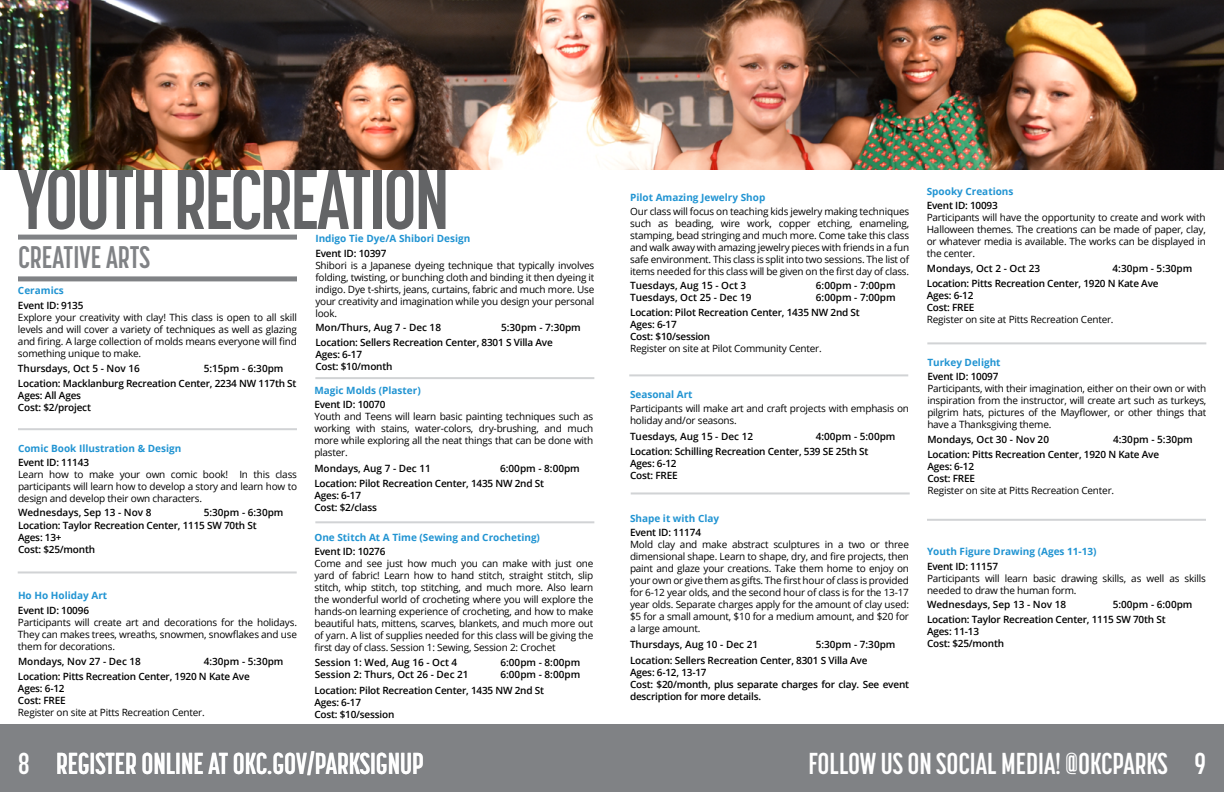
<style>
.page{position:relative;width:1224px;height:792px;background:#fff}
.page>*{position:absolute;margin:0;border:0;box-sizing:border-box;transform-origin:0 0}
.t1{font:700 85px "Korolev Compressed";letter-spacing:-.03em;color:#636466}
.t2{font:700 31px "Korolev Compressed";color:#808285}
.t3{font:700 30px "Korolev Compressed";color:#fff}
.t4{font:10px/12px "Open Sans";letter-spacing:-.02em;color:#000;text-align:justify}
.t5{font:600 10px/12px "Open Sans";letter-spacing:-.02em;color:#000}
.t6{font:600 10px/12px "Open Sans";color:#000}
.t7{font:700 10px "Open Sans";color:#2194d2}
</style>
<div class="page">
<div style="left:612px;top:724px;width:612px;height:68px;background:#808285"></div>
<div style="left:0;top:724px;width:612px;height:68px;background:#808285"></div>
<img style="left:0;top:0;width:1224px;height:169px">
<div style="left:18px;top:235px;width:279px;height:5px;background:#808285"></div>
<div style="left:18px;top:276px;width:279px;height:5px;background:#808285"></div>
<hr style="left:315px;top:377px;width:279px;height:2px;background:#d1d3d5">
<hr style="left:315px;top:521px;width:279px;height:2px;background:#d1d3d5">
<hr style="left:631px;top:492px;width:279px;height:2px;background:#d1d3d5">
<hr style="left:629px;top:374px;width:279px;height:2px;background:#d1d3d5">
<hr style="left:927px;top:342px;width:279px;height:2px;background:#d1d3d5">
<hr style="left:18px;top:428px;width:279px;height:2px;background:#d1d3d5">
<hr style="left:927px;top:519px;width:279px;height:2px;background:#d1d3d5">
<hr style="left:18px;top:571px;width:279px;height:2px;background:#d1d3d5">
<h1 class="t1" style="left:17px;top:152px;width:434px">YOUTH RECREATION</h1>
<h2 class="t2" style="left:18px;top:240px;width:133px">CREATIVE ARTS</h2>
<p class="t7" style="left:18px;top:284px;width:47px">Ceramics</p>
<p class="t5" style="left:18px;top:299px;width:67px">Event ID: 9135</p>
<p class="t4" style="left:18px;top:311px;width:281px">Explore your creativity with clay! This class is open to all skill levels and will cover a variety of techniques as well as glazing and firing. A large collection of molds means everyone will find something unique to make.</p>
<p class="t5" style="left:18px;top:378px;width:280px">Location: Macklanburg Recreation Center, 2234 NW 117th St<br>Ages: All Ages<br>Cost: $2/project</p>
<p class="t6" style="left:18px;top:362px;width:123px">Thursdays, Oct 5 - Nov 16</p>
<p class="t6" style="left:204px;top:362px;width:81px">5:15pm - 6:30pm</p>
<p class="t7" style="left:18px;top:441px;width:165px">Comic Book Illustration &amp; Design</p>
<p class="t5" style="left:18px;top:456px;width:73px">Event ID: 11143</p>
<p class="t4" style="left:18px;top:468px;width:281px">Learn how to make your own comic book! In this class participants will learn how to develop a story and learn how to design and develop their own characters.</p>
<p class="t5" style="left:18px;top:520px;width:240px">Location: Taylor Recreation Center, 1115 SW 70th St<br>Ages: 13+<br>Cost: $25/month</p>
<p class="t6" style="left:18px;top:506px;width:135px">Wednesdays, Sep 13 - Nov 8</p>
<p class="t6" style="left:204px;top:506px;width:81px">5:30pm - 6:30pm</p>
<p class="t7" style="left:18px;top:589px;width:91px">Ho Ho Holiday Art</p>
<p class="t5" style="left:18px;top:604px;width:73px">Event ID: 10096</p>
<p class="t4" style="left:18px;top:616px;width:281px">Participants will create art and decorations for the holidays.<br>They can makes trees, wreaths, snowmen, snowflakes and use them for decorations.</p>
<p class="t5" style="left:18px;top:670px;width:233px">Location: Pitts Recreation Center, 1920 N Kate Ave<br>Ages: 6-12<br>Cost: FREE</p>
<p class="t4" style="left:18px;top:706px;width:188px">Register on site at Pitts Recreation Center.</p>
<p class="t6" style="left:18px;top:655px;width:125px">Mondays, Nov 27 - Dec 18</p>
<p class="t6" style="left:204px;top:655px;width:81px">4:30pm - 5:30pm</p>
<p class="t7" style="left:315px;top:232px;width:157px">Indigo Tie Dye/A Shibori Design</p>
<p class="t5" style="left:315px;top:247px;width:73px">Event ID: 10397</p>
<p class="t4" style="left:315px;top:259px;width:281px">Shibori is a Japanese dyeing technique that typically involves folding, twisting, or bunching cloth and binding it then dyeing it indigo. Dye t-shirts, jeans, curtains, fabric and much more. Use your creativity and imagination while you design your personal look.</p>
<p class="t5" style="left:315px;top:336px;width:239px">Location: Sellers Recreation Center, 8301 S Villa Ave<br>Ages: 6-17<br>Cost: $10/month</p>
<p class="t7" style="left:314px;top:383px;width:108px">Magic Molds (Plaster)</p>
<p class="t6" style="left:315px;top:321px;width:127px">Mon/Thurs, Aug 7 - Dec 18</p>
<p class="t6" style="left:501px;top:321px;width:81px">5:30pm - 7:30pm</p>
<p class="t5" style="left:314px;top:398px;width:73px">Event ID: 10070</p>
<p class="t4" style="left:314px;top:410px;width:281px">Youth and Teens will learn basic painting techniques such as working with stains, water-colors, dry-brushing, and much more while exploring all the neat things that can be done with plaster.</p>
<p class="t5" style="left:314px;top:477px;width:231px">Location: Pilot Recreation Center, 1435 NW 2nd St<br>Ages: 6-17<br>Cost: $2/class</p>
<p class="t7" style="left:314px;top:530px;width:227px">One Stitch At A Time (Sewing and Crocheting)</p>
<p class="t6" style="left:314px;top:462px;width:118px">Mondays, Aug 7 - Dec 11</p>
<p class="t6" style="left:500px;top:462px;width:81px">6:00pm - 8:00pm</p>
<p class="t5" style="left:314px;top:545px;width:73px">Event ID: 10276</p>
<p class="t4" style="left:314px;top:557px;width:281px">Come and see just how much you can make with just one yard of fabric! Learn how to hand stitch, straight stitch, slip stitch, whip stitch, top stitching, and much more. Also learn the wonderful world of crocheting where you will explore the hands-on learning experience of crocheting, and how to make beautiful hats, mittens, scarves, blankets, and much more out of yarn. A list of supplies needed for this class will be giving the first day of class. Session 1: Sewing, Session 2: Crochet</p>
<p class="t5" style="left:314px;top:684px;width:231px">Location: Pilot Recreation Center, 1435 NW 2nd St<br>Ages: 6-17<br>Cost: $10/session</p>
<p class="t6" style="left:315px;top:657px;width:155px">Session 1: Wed, Aug 16 - Oct 4<br>Session 2: Thurs, Oct 26 - Dec 21</p>
<p class="t6" style="left:500px;top:657px;width:81px">6:00pm - 8:00pm<br>6:00pm - 8:00pm</p>
<p class="t7" style="left:630px;top:190px;width:137px">Pilot Amazing Jewelry Shop</p>
<p class="t4" style="left:630px;top:205px;width:281px">Our class will focus on teaching kids jewelry making techniques such as beading, wire work, copper etching, enameling, stamping, bead stringing and much more. Come take this class and walk away with amazing jewelry pieces with friends in a fun safe environment. This class is split into two sessions. The list of items needed for this class will be given on the first day of class.</p>
<p class="t5" style="left:630px;top:307px;width:231px">Location: Pilot Recreation Center, 1435 NW 2nd St<br>Ages: 6-17<br>Cost: $10/session</p>
<p class="t4" style="left:630px;top:343px;width:193px">Register on site at Pilot Community Center.</p>
<p class="t6" style="left:630px;top:279px;width:123px">Tuesdays, Aug 15 - Oct 3<br>Tuesdays, Oct 25 - Dec 19</p>
<p class="t6" style="left:816px;top:279px;width:81px">6:00pm - 7:00pm<br>6:00pm - 7:00pm</p>
<p class="t7" style="left:630px;top:387px;width:64px">Seasonal Art</p>
<p class="t6" style="left:630px;top:431px;width:125px">Tuesdays, Aug 15 - Dec 12</p>
<p class="t6" style="left:816px;top:431px;width:81px">4:00pm - 5:00pm</p>
<p class="t4" style="left:630px;top:402px;width:281px">Participants will make art and craft projects with emphasis on holiday and/or seasons.</p>
<p class="t5" style="left:630px;top:446px;width:240px">Location: Schilling Recreation Center, 539 SE 25th St<br>Ages: 6-12<br>Cost: FREE</p>
<p class="t7" style="left:630px;top:511px;width:91px">Shape it with Clay</p>
<p class="t5" style="left:630px;top:526px;width:73px">Event ID: 11174</p>
<p class="t4" style="left:630px;top:538px;width:281px">Mold clay and make abstract sculptures in a two or three dimensional shape. Learn to shape, dry, and fire projects, then paint and glaze your creations. Take them home to enjoy on your own or give them as gifts. The first hour of class is provided for 6-12 year olds, and the second hour of class is for the 13-17 year olds. Separate charges apply for the amount of clay used: $5 for a small amount, $10 for a medium amount, and $20 for a large amount.</p>
<p class="t5" style="left:630px;top:654px;width:281px">Location: Sellers Recreation Center, 8301 S Villa Ave<br>Ages: 6-12, 13-17<br>Cost: $20/month, plus separate charges for clay. See event description for more details.</p>
<p class="t6" style="left:630px;top:639px;width:130px">Thursdays, Aug 10 - Dec 21</p>
<p class="t6" style="left:816px;top:639px;width:81px">5:30pm - 7:30pm</p>
<p class="t7" style="left:927px;top:184px;width:88px">Spooky Creations</p>
<p class="t5" style="left:927px;top:199px;width:73px">Event ID: 10093</p>
<p class="t4" style="left:927px;top:211px;width:281px">Participants will have the opportunity to create and work with Halloween themes. The creations can be made of paper, clay, or whatever media is available. The works can be displayed in the center.</p>
<p class="t5" style="left:927px;top:277px;width:233px">Location: Pitts Recreation Center, 1920 N Kate Ave<br>Ages: 6-12<br>Cost: FREE</p>
<p class="t4" style="left:927px;top:313px;width:188px">Register on site at Pitts Recreation Center.</p>
<p class="t7" style="left:927px;top:355px;width:75px">Turkey Delight</p>
<p class="t6" style="left:927px;top:262px;width:115px">Mondays, Oct 2 - Oct 23</p>
<p class="t6" style="left:1113px;top:262px;width:81px">4:30pm - 5:30pm</p>
<p class="t5" style="left:927px;top:371px;width:73px">Event ID: 10097</p>
<p class="t4" style="left:927px;top:383px;width:281px">Participants, with their imagination, either on their own or with inspiration from the instructor, will create art such as turkeys, pilgrim hats, pictures of the Mayflower, or other things that have a Thanksgiving theme.</p>
<p class="t5" style="left:927px;top:448px;width:233px">Location: Pitts Recreation Center, 1920 N Kate Ave<br>Ages: 6-12<br>Cost: FREE</p>
<p class="t4" style="left:927px;top:484px;width:188px">Register on site at Pitts Recreation Center.</p>
<p class="t6" style="left:927px;top:433px;width:123px">Mondays, Oct 30 - Nov 20</p>
<p class="t6" style="left:1113px;top:433px;width:81px">4:30pm - 5:30pm</p>
<p class="t7" style="left:927px;top:545px;width:171px">Youth Figure Drawing (Ages 11-13)</p>
<p class="t5" style="left:927px;top:560px;width:73px">Event ID: 11157</p>
<p class="t4" style="left:927px;top:572px;width:281px">Participants will learn basic drawing skills, as well as skills needed to draw the human form.</p>
<p class="t5" style="left:927px;top:613px;width:240px">Location: Taylor Recreation Center, 1115 SW 70th St<br>Ages: 11-13<br>Cost: $25/month</p>
<p class="t6" style="left:927px;top:598px;width:141px">Wednesdays, Sep 13 - Nov 18</p>
<p class="t6" style="left:1113px;top:598px;width:81px">5:00pm - 6:00pm</p>
<h3 class="t3" style="left:18px;top:747px;width:407px">8 REGISTER ONLINE AT OKC.GOV/PARKSIGNUP</h3>
<h3 class="t3" style="left:1195px;top:747px;width:13px">9</h3>
<h3 class="t3" style="left:808px;top:747px;width:361px">FOLLOW US ON SOCIAL MEDIA! @OKCPARKS</h3>
</div>
